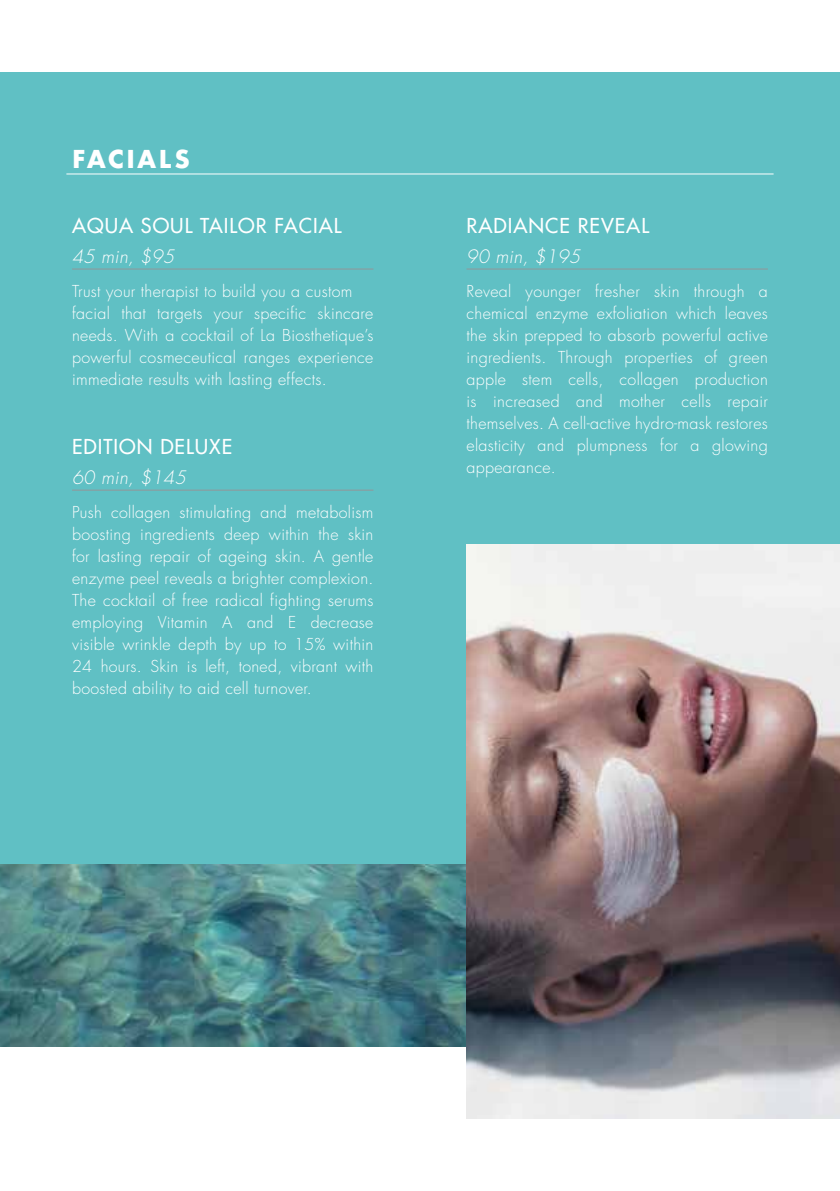
<style>
.page{position:relative;width:840px;height:1191px;background:#fff}
.page>*{position:absolute;margin:0;border:0;box-sizing:border-box;transform-origin:0 0}
.t1{font:700 24px "Futura";letter-spacing:.1em;color:#fff}
.t2{font:20px "Futura";letter-spacing:.05em;color:#fff}
.t3{font:italic 300 18px "Futura";letter-spacing:.02em;color:#fff}
.t4{font:300 16px/22px "Futura";letter-spacing:.02em;color:#fff;text-align:justify}
</style>
<div class="page">
<img style="left:0;top:863px;width:466px;height:183px">
<div style="left:0;top:72px;width:839px;height:791px;background:#60c0c4"></div>
<hr style="left:72px;top:269px;width:301px;height:1px;background:#939598">
<hr style="left:72px;top:490px;width:301px;height:1px;background:#939598">
<hr style="left:66px;top:174px;width:707px;height:1px;background:#fff">
<hr style="left:466px;top:269px;width:301px;height:1px;background:#939598">
<img style="left:466px;top:544px;width:373px;height:575px">
<h1 class="t1" style="left:72px;top:142px;width:119px">FACIALS</h1>
<p class="t2" style="left:72px;top:213px;width:271px">AQUA SOUL TAILOR FACIAL</p>
<p class="t3" style="left:72px;top:245px;width:104px">45 min, $95</p>
<p class="t4" style="left:72px;top:280px;width:303px;text-align:left">Trust your therapist to build you a custom facial that targets your specific skincare needs. With a cocktail of La Biosthetique’s powerful cosmeceutical ranges experience immediate results with lasting effects.</p>
<p class="t2" style="left:72px;top:434px;width:161px">EDITION DELUXE</p>
<p class="t3" style="left:72px;top:466px;width:115px">60 min, $145</p>
<p class="t4" style="left:72px;top:501px;width:303px">Push collagen stimulating and metabolism boosting ingredients deep within the skin for lasting repair of ageing skin. A gentle enzyme peel reveals a brighter complexion.<br>The cocktail of free radical fighting serums employing Vitamin A and E decrease visible wrinkle depth by up to 15% within 24 hours. Skin is left, toned, vibrant with boosted ability to aid cell turnover.</p>
<p class="t2" style="left:466px;top:213px;width:184px">RADIANCE REVEAL</p>
<p class="t3" style="left:466px;top:245px;width:115px">90 min, $195</p>
<p class="t4" style="left:466px;top:280px;width:303px">Reveal younger fresher skin through a chemical enzyme exfoliation which leaves the skin prepped to absorb powerful active ingredients. Through properties of green apple stem cells, collagen production is increased and mother cells repair themselves. A cell-active hydro-mask restores elasticity and plumpness for a glowing appearance.</p>
</div>
